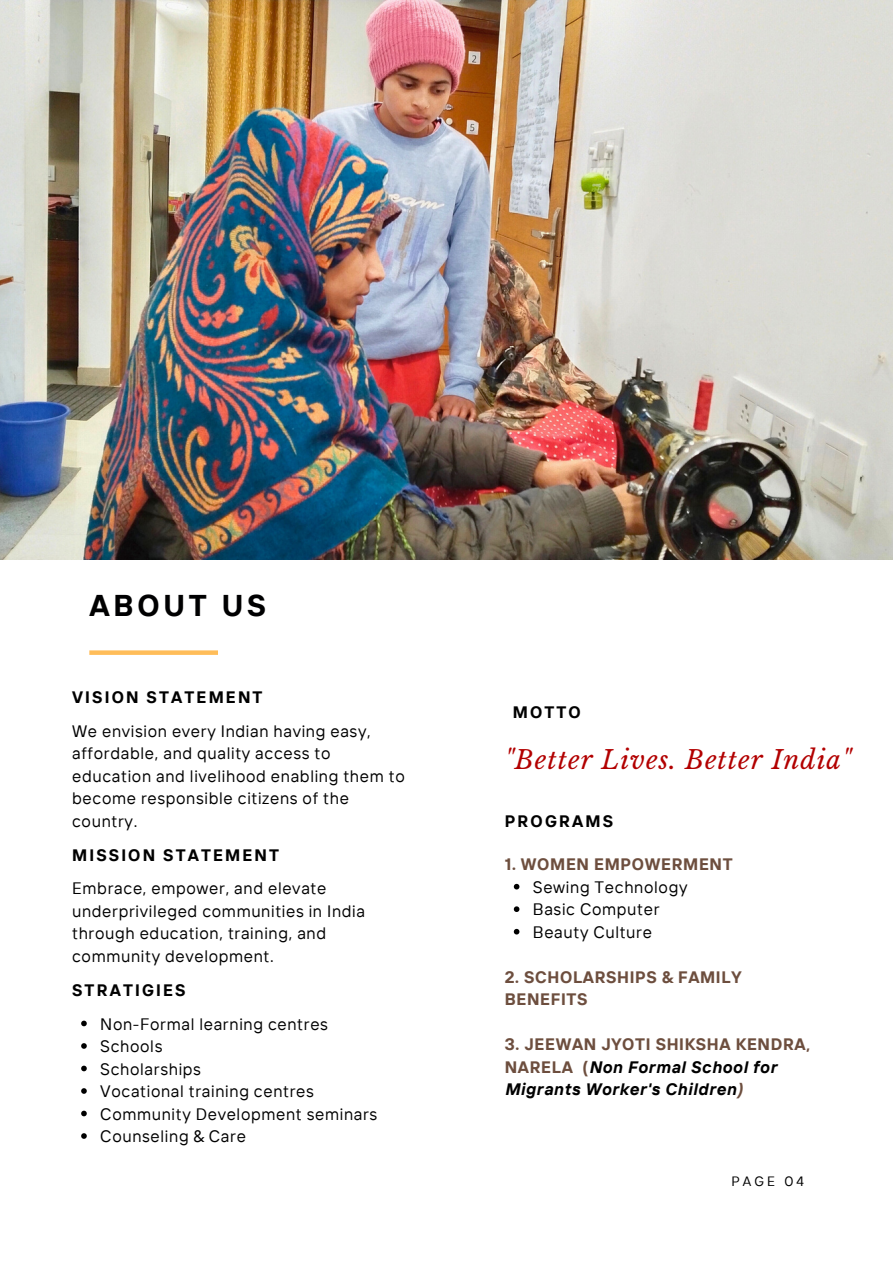
<style>
.page{position:relative;width:893px;height:1264px;background:#fff}
.page>*{position:absolute;margin:0;border:0;box-sizing:border-box;transform-origin:0 0}
.t1{font:700 30px "TT Interphases";letter-spacing:.13em;color:#000001}
.t2{font:italic 25.5px "Libre Baskerville";letter-spacing:.04em;color:#b20000}
.t3{font:16.5px/22.5px "TT Interphases";letter-spacing:.04em;color:#000}
.t4{font:italic 700 16.5px/22.5px "TT Interphases";letter-spacing:.04em;color:#000}
.t5{font:700 16.5px "TT Interphases";letter-spacing:.13em;color:#000}
.t6{font:700 16.5px/22.5px "TT Interphases";letter-spacing:.04em;color:#6d4e3e}
.t7{font:13.5px "TT Interphases";letter-spacing:.23em;color:#000001}
.s1{font-style:normal;color:#6d4e3e}
.s2{color:#6d4e3e}
</style>
<div class="page">
<img style="left:0;top:0;width:892px;height:559px">
<div style="left:89px;top:650px;width:129px;height:5px;background:#ffbd59"></div>
<svg style="left:514px;top:883px;width:5px;height:6px"></svg>
<svg style="left:514px;top:906px;width:5px;height:6px"></svg>
<svg style="left:514px;top:928px;width:5px;height:6px"></svg>
<svg style="left:81px;top:1020px;width:6px;height:6px"></svg>
<svg style="left:81px;top:1043px;width:6px;height:5px"></svg>
<svg style="left:81px;top:1065px;width:6px;height:6px"></svg>
<svg style="left:81px;top:1088px;width:6px;height:5px"></svg>
<svg style="left:81px;top:1110px;width:6px;height:6px"></svg>
<svg style="left:81px;top:1133px;width:6px;height:5px"></svg>
<p class="t1" style="left:89px;top:586px;width:178px">ABOUT US</p>
<p class="t5" style="left:72px;top:686px;width:192px">VISION STATEMENT</p>
<p class="t3" style="left:72px;top:719px;width:334px">We envision every Indian having easy, affordable, and quality access to education and livelihood enabling them to become responsible citizens of the country.</p>
<p class="t5" style="left:72px;top:844px;width:208px">MISSION STATEMENT</p>
<p class="t3" style="left:72px;top:877px;width:294px">Embrace, empower, and elevate underprivileged communities in India through education, training, and community development.</p>
<p class="t5" style="left:72px;top:979px;width:115px">STRATIGIES</p>
<p class="t3" style="left:100px;top:1012px;width:229px">Non-Formal learning centres</p>
<p class="t3" style="left:100px;top:1034px;width:64px">Schools</p>
<p class="t3" style="left:100px;top:1057px;width:102px">Scholarships</p>
<p class="t3" style="left:100px;top:1079px;width:215px">Vocational training centres</p>
<p class="t3" style="left:100px;top:1102px;width:278px">Community Development seminars</p>
<p class="t3" style="left:100px;top:1124px;width:147px">Counseling &amp; Care</p>
<p class="t5" style="left:513px;top:701px;width:70px">MOTTO</p>
<p class="t2" style="left:505px;top:743px;width:348px">"Better Lives. Better India"</p>
<p class="t5" style="left:505px;top:810px;width:110px">PROGRAMS</p>
<p class="t6" style="left:505px;top:852px;width:229px">1. WOMEN EMPOWERMENT</p>
<p class="t3" style="left:533px;top:875px;width:156px">Sewing Technology</p>
<p class="t3" style="left:533px;top:897px;width:128px">Basic Computer</p>
<p class="t3" style="left:533px;top:920px;width:120px">Beauty Culture</p>
<p class="t6" style="left:505px;top:965px;width:238px">2. SCHOLARSHIPS &amp; FAMILY<br>BENEFITS</p>
<p class="t4" style="left:505px;top:1032px;width:307px"><span class="s1">3. JEEWAN JYOTI SHIKSHA KENDRA,<br>NARELA (</span>Non Formal School for<br>Migrants Worker's Children<span class="s2">)</span></p>
<p class="t7" style="left:731px;top:1172px;width:74px">PAGE 04</p>
</div>
